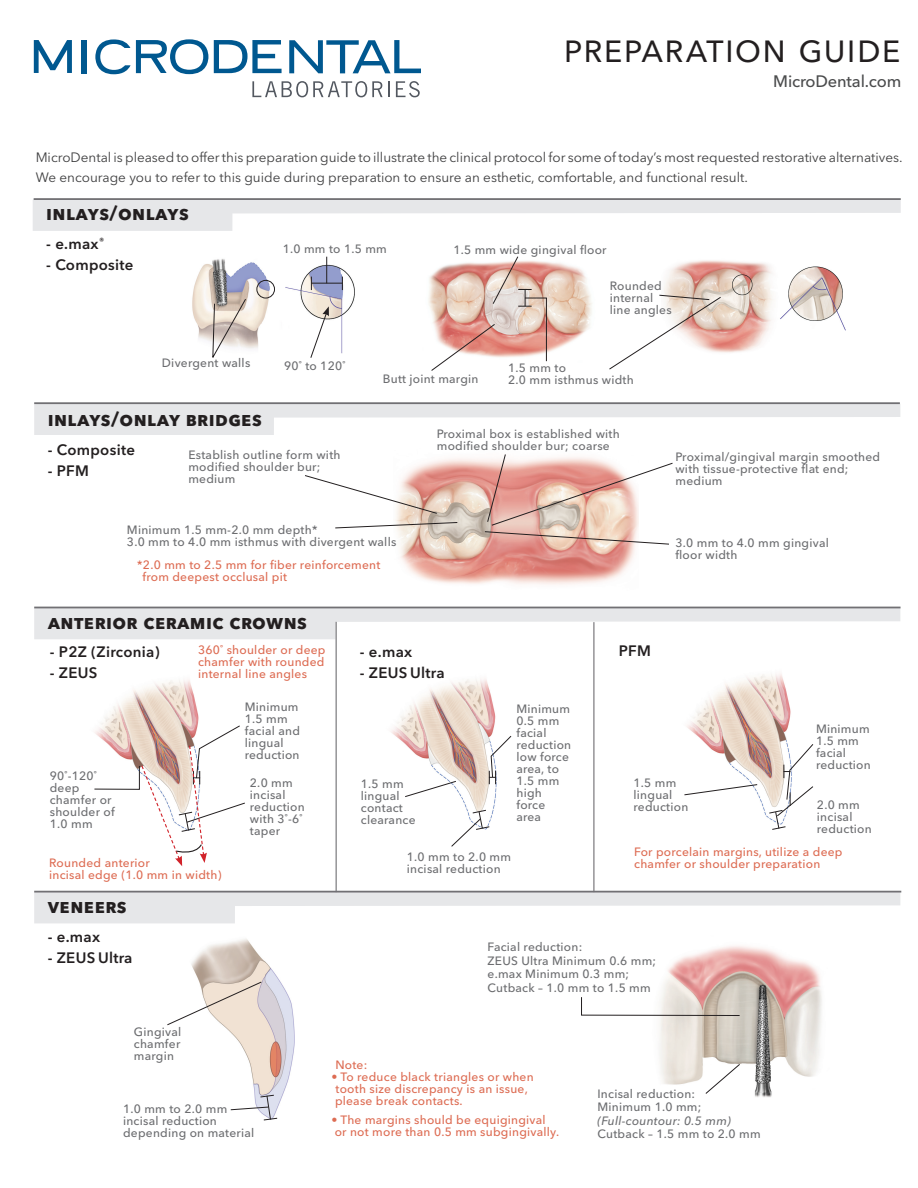
<style>
.page{position:relative;width:918px;height:1188px;background:#fff}
.page>*{position:absolute;margin:0;border:0;box-sizing:border-box;transform-origin:0 0}
.t1{font:40.5px "Avenir Next LT Pro";color:#231f20}
.t2{font:700 19.5px "Avenir Next LT Pro";letter-spacing:.02em;color:#231f20}
.t3{font:500 16.5px "Avenir Next LT Pro";letter-spacing:-.01em;color:#4b4c4d}
.t4{font:600 15px "Avenir Next LT Pro";letter-spacing:.02em;color:#231f20}
.t5{font:13.5px/19.5px "Avenir Next LT Pro";color:#3e3e3f}
.t6{font:500 12px/12px "Avenir Next LT Pro";letter-spacing:.02em;color:#6c6d70}
.t7{font:500 12px/12px "Avenir Next LT Pro";letter-spacing:.02em;color:#dd6c53}
.t8{font:italic 500 12px "Avenir Next LT Pro";letter-spacing:.02em;color:#6c6d70}
</style>
<div class="page">
<div style="left:82px;top:40px;width:5px;height:33px;background:#005890"></div>
<svg style="left:214px;top:40px;width:68px;height:33px"></svg>
<svg style="left:95px;top:39px;width:113px;height:35px"></svg>
<svg style="left:289px;top:40px;width:132px;height:33px"></svg>
<svg style="left:34px;top:40px;width:38px;height:33px"></svg>
<svg style="left:252px;top:81px;width:138px;height:16px"></svg>
<svg style="left:396px;top:81px;width:24px;height:16px"></svg>
<img style="left:659px;top:946px;width:163px;height:151px">
<img style="left:391px;top:679px;width:106px;height:143px">
<img style="left:101px;top:680px;width:98px;height:45px">
<img style="left:686px;top:674px;width:105px;height:144px">
<svg style="left:489px;top:735px;width:23px;height:49px"></svg>
<svg style="left:451px;top:809px;width:39px;height:38px"></svg>
<svg style="left:768px;top:743px;width:46px;height:87px"></svg>
<svg style="left:684px;top:784px;width:74px;height:12px"></svg>
<svg style="left:404px;top:780px;width:53px;height:18px"></svg>
<svg style="left:33px;top:200px;width:868px;height:31px"></svg>
<svg style="left:34px;top:404px;width:866px;height:31px"></svg>
<svg style="left:34px;top:608px;width:866px;height:31px"></svg>
<svg style="left:34px;top:893px;width:866px;height:30px"></svg>
<img style="left:192px;top:256px;width:163px;height:98px">
<img style="left:395px;top:458px;width:240px;height:127px">
<img style="left:191px;top:939px;width:104px;height:168px">
<img style="left:664px;top:260px;width:182px;height:93px">
<img style="left:428px;top:262px;width:164px;height:91px">
<svg style="left:212px;top:298px;width:35px;height:60px"></svg>
<div style="left:256px;top:280px;width:19px;height:18px;border:1px solid #231f20;border-radius:50%"></div>
<svg style="left:311px;top:277px;width:1px;height:13px"></svg>
<svg style="left:342px;top:277px;width:1px;height:13px"></svg>
<hr style="left:311px;top:283px;width:32px;height:1px;background:#231f20">
<svg style="left:326px;top:257px;width:1px;height:26px"></svg>
<svg style="left:310px;top:306px;width:19px;height:52px"></svg>
<svg style="left:335px;top:522px;width:123px;height:7px"></svg>
<svg style="left:305px;top:475px;width:133px;height:39px"></svg>
<svg style="left:484px;top:454px;width:189px;height:91px"></svg>
<svg style="left:431px;top:256px;width:116px;height:115px"></svg>
<svg style="left:609px;top:294px;width:113px;height:76px"></svg>
<hr style="left:34px;top:198px;width:867px;height:2px;background:#717074">
<hr style="left:34px;top:402px;width:866px;height:2px;background:#717074">
<hr style="left:34px;top:607px;width:867px;height:1px;background:#717074">
<hr style="left:34px;top:891px;width:867px;height:2px;background:#717074">
<hr style="left:336px;top:622px;width:1px;height:270px;background:#717074">
<hr style="left:593px;top:622px;width:1px;height:270px;background:#717074">
<svg style="left:94px;top:725px;width:151px;height:141px"></svg>
<svg style="left:230px;top:1094px;width:48px;height:27px"></svg>
<svg style="left:167px;top:981px;width:95px;height:45px"></svg>
<svg style="left:581px;top:996px;width:159px;height:20px"></svg>
<svg style="left:705px;top:1063px;width:36px;height:32px"></svg>
<p class="t1" style="left:563px;top:24px;width:340px">preparation guide</p>
<p class="t3" style="left:773px;top:72px;width:130px">MicroDental.com</p>
<p class="t5" style="left:36px;top:148px;width:869px">MicroDental is pleased to offer this preparation guide to illustrate the clinical protocol for some of today’s most requested restorative alternatives.<br>We encourage you to refer to this guide during preparation to ensure an esthetic, comfortable, and functional result.</p>
<p class="t2" style="left:46px;top:202px;width:144px">inlays/onlays</p>
<p class="t4" style="left:46px;top:235px;width:60px">- e.max<sup>®</sup></p>
<p class="t4" style="left:46px;top:256px;width:89px">- Composite</p>
<p class="t6" style="left:162px;top:357px;width:90px">Divergent walls</p>
<p class="t6" style="left:283px;top:243px;width:106px">1.0 mm to 1.5 mm</p>
<p class="t6" style="left:453px;top:244px;width:155px">1.5 mm wide gingival floor</p>
<p class="t6" style="left:284px;top:359px;width:63px">90˚ to 120˚</p>
<p class="t6" style="left:383px;top:373px;width:97px">Butt joint margin</p>
<p class="t6" style="left:610px;top:280px;width:54px">Rounded</p>
<p class="t6" style="left:610px;top:292px;width:63px">internal line angles</p>
<p class="t6" style="left:508px;top:362px;width:59px">1.5 mm to</p>
<p class="t6" style="left:508px;top:374px;width:127px">2.0 mm isthmus width</p>
<p class="t2" style="left:48px;top:407px;width:216px">inlays/onlay bridges</p>
<p class="t4" style="left:48px;top:441px;width:89px">- Composite</p>
<p class="t4" style="left:48px;top:462px;width:43px">- PFM</p>
<p class="t6" style="left:188px;top:448px;width:154px">Establish outline form with modified shoulder bur;</p>
<p class="t6" style="left:188px;top:472px;width:49px">medium</p>
<p class="t6" style="left:127px;top:524px;width:192px">Minimum 1.5 mm-2.0 mm depth*</p>
<p class="t6" style="left:127px;top:536px;width:271px">3.0 mm to 4.0 mm isthmus with divergent walls</p>
<p class="t7" style="left:142px;top:559px;width:239px;text-indent:-5px">*2.0 mm to 2.5 mm for fiber reinforcement from deepest occlusal pit</p>
<p class="t2" style="left:48px;top:611px;width:261px">anterior ceramic crowns</p>
<p class="t6" style="left:437px;top:427px;width:184px">Proximal box is established with modified shoulder bur; coarse</p>
<p class="t4" style="left:50px;top:643px;width:112px">- P2Z (Zirconia)</p>
<p class="t4" style="left:50px;top:664px;width:49px">- ZEUS</p>
<p class="t7" style="left:198px;top:644px;width:129px">360˚ shoulder or deep chamfer with rounded</p>
<p class="t7" style="left:198px;top:668px;width:110px">internal line angles</p>
<p class="t4" style="left:360px;top:643px;width:54px">- e.max</p>
<p class="t4" style="left:360px;top:664px;width:86px">- ZEUS Ultra</p>
<p class="t4" style="left:619px;top:642px;width:34px">PFM</p>
<p class="t6" style="left:675px;top:451px;width:206px">Proximal/gingival margin smoothed with tissue-protective flat end;</p>
<p class="t6" style="left:675px;top:475px;width:49px">medium</p>
<p class="t6" style="left:675px;top:537px;width:155px">3.0 mm to 4.0 mm gingival</p>
<p class="t6" style="left:675px;top:549px;width:63px">floor width</p>
<p class="t6" style="left:50px;top:770px;width:67px">90˚-120˚ deep chamfer or shoulder of<br>1.0 mm</p>
<p class="t7" style="left:49px;top:857px;width:102px">Rounded anterior</p>
<p class="t7" style="left:49px;top:869px;width:174px">incisal edge (1.0 mm in width)</p>
<p class="t2" style="left:48px;top:895px;width:81px">veneers</p>
<p class="t4" style="left:48px;top:928px;width:54px">- e.max</p>
<p class="t4" style="left:48px;top:949px;width:86px">- ZEUS Ultra</p>
<p class="t6" style="left:245px;top:701px;width:57px">Minimum<br>1.5 mm facial and lingual reduction</p>
<p class="t6" style="left:516px;top:703px;width:56px">Minimum<br>0.5 mm facial reduction low force area, to<br>1.5 mm high force area</p>
<p class="t6" style="left:250px;top:777px;width:44px">2.0 mm</p>
<p class="t6" style="left:250px;top:789px;width:56px">incisal reduction with 3˚-6˚ taper</p>
<p class="t6" style="left:361px;top:777px;width:56px">1.5 mm lingual contact clearance</p>
<p class="t6" style="left:407px;top:851px;width:106px">1.0 mm to 2.0 mm incisal reduction</p>
<p class="t6" style="left:634px;top:776px;width:56px">1.5 mm lingual reduction</p>
<p class="t6" style="left:816px;top:722px;width:55px">Minimum<br>1.5 mm facial</p>
<p class="t6" style="left:816px;top:758px;width:56px">reduction</p>
<p class="t6" style="left:817px;top:798px;width:44px">2.0 mm</p>
<p class="t6" style="left:817px;top:810px;width:56px">incisal reduction</p>
<p class="t7" style="left:634px;top:845px;width:210px">For porcelain margins, utilize a deep chamfer or shoulder preparation</p>
<p class="t6" style="left:488px;top:941px;width:96px">Facial reduction:</p>
<p class="t6" style="left:488px;top:955px;width:170px">ZEUS Ultra Minimum 0.6 mm;</p>
<p class="t6" style="left:488px;top:968px;width:143px">e.max Minimum 0.3 mm;</p>
<p class="t6" style="left:488px;top:982px;width:165px">Cutback – 1.0 mm to 1.5 mm</p>
<p class="t6" style="left:134px;top:1026px;width:49px">Gingival</p>
<p class="t6" style="left:134px;top:1038px;width:48px">chamfer margin</p>
<p class="t6" style="left:123px;top:1102px;width:133px">1.0 mm to 2.0 mm incisal reduction depending on material</p>
<p class="t7" style="left:335px;top:1059px;width:33px">Note:</p>
<p class="t7" style="left:335px;top:1071px;width:200px;text-indent:-4px">• To reduce black triangles or when tooth size discrepancy is an issue, please break contacts.</p>
<p class="t7" style="left:331px;top:1114px;width:229px">• The margins should be equigingival or not more than 0.5 mm subgingivally.</p>
<p class="t6" style="left:597px;top:1088px;width:99px">Incisal reduction:</p>
<p class="t6" style="left:597px;top:1101px;width:105px">Minimum 1.0 mm;</p>
<p class="t8" style="left:597px;top:1113px;width:135px">(Full-countour: 0.5 mm)</p>
<p class="t6" style="left:597px;top:1128px;width:165px">Cutback – 1.5 mm to 2.0 mm</p>
</div>
